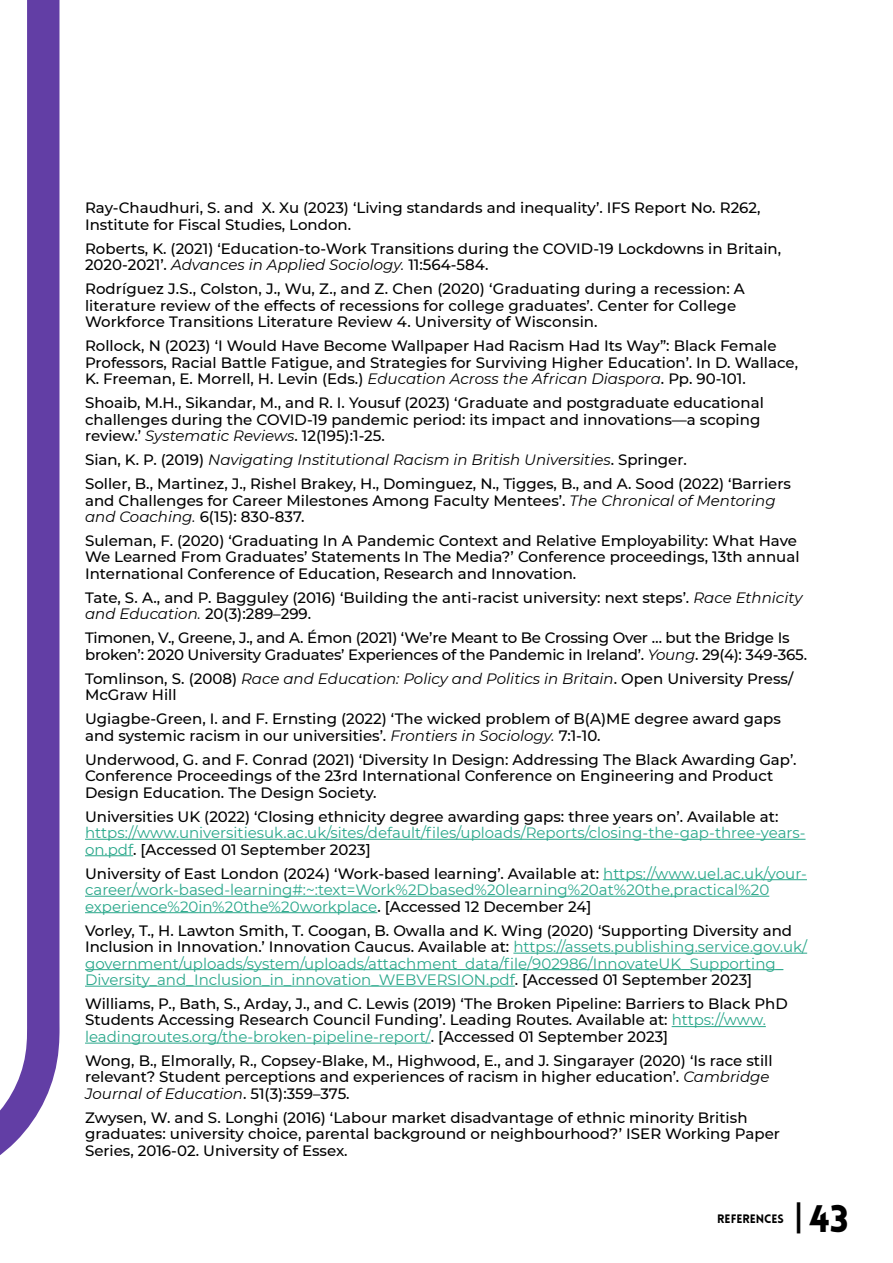
<style>
.page{position:relative;width:893px;height:1263px;background:#fff}
.page>*{position:absolute;margin:0;border:0;box-sizing:border-box;transform-origin:0 0}
.t1{font:900 37.5px "Lovelo";color:#000}
.t2{font:500 15px/16.5px "Montserrat";color:#000}
.t3{font:15px/16.5px "Montserrat";color:#28a78a}
.t4{font:900 12px "Lovelo";color:#000}
.s1{font-weight:400;font-style:italic}
.s2{font-weight:500;color:#000}
.s3{font-weight:400;color:#28a78a}
.s4{font-family:"Bebas Neue";font-weight:700}
</style>
<div class="page">
<hr style="left:85px;top:839px;width:720px;height:1px;background:#28a78a">
<hr style="left:85px;top:855px;width:48px;height:1px;background:#28a78a">
<hr style="left:603px;top:879px;width:204px;height:1px;background:#28a78a">
<hr style="left:85px;top:896px;width:684px;height:1px;background:#28a78a">
<hr style="left:85px;top:912px;width:292px;height:1px;background:#28a78a">
<hr style="left:513px;top:953px;width:294px;height:1px;background:#28a78a">
<hr style="left:85px;top:969px;width:698px;height:1px;background:#28a78a">
<hr style="left:85px;top:986px;width:430px;height:1px;background:#28a78a">
<hr style="left:672px;top:1026px;width:94px;height:1px;background:#28a78a">
<hr style="left:85px;top:1043px;width:346px;height:1px;background:#28a78a">
<svg style="left:0;top:0;width:60px;height:1155px;fill:#623ea5"></svg>
<p class="t2" style="left:85px;top:199px;width:677px">Ray-Chaudhuri, S. and X. Xu (2023) ‘Living standards and inequality’. IFS Report No. R262,<br>Institute for Fiscal Studies, London.</p>
<p class="t2" style="left:85px;top:240px;width:698px">Roberts, K. (2021) ‘Education-to-Work Transitions during the COVID-19 Lockdowns in Britain,<br>2020-2021’. <span class="s1">Advances in Applied Sociology.</span> 11:564-584.</p>
<p class="t2" style="left:85px;top:280px;width:661px">Rodríguez J.S., Colston, J., Wu, Z., and Z. Chen (2020) ‘Graduating during a recession: A literature review of the effects of recessions for college graduates’. Center for College<br>Workforce Transitions Literature Review 4. University of Wisconsin.</p>
<p class="t2" style="left:85px;top:337px;width:715px">Rollock, N (2023) ‘I Would Have Become Wallpaper Had Racism Had Its Way”: Black Female<br>Professors, Racial Battle Fatigue, and Strategies for Surviving Higher Education’. In D. Wallace,<br>K. Freeman, E. Morrell, H. Levin (Eds.) <span class="s1">Education Across the African Diaspora</span>. Pp. 90-101.</p>
<p class="t2" style="left:85px;top:394px;width:680px">Shoaib, M.H., Sikandar, M., and R. I. Yousuf (2023) ‘Graduate and postgraduate educational challenges during the COVID-19 pandemic period: its impact and innovations—a scoping review.’ <span class="s1">Systematic Reviews</span>. 12(195):1-25.</p>
<p class="t2" style="left:85px;top:447px;width:707px;line-height:24px">Sian, K. P. (2019) <span class="s1">Navigating Institutional Racism in British Universities</span>. Springer.<br>Soller, B., Martinez, J., Rishel Brakey, H., Dominguez, N., Tigges, B., and A. Sood (2022) ‘Barriers</p>
<p class="t2" style="left:85px;top:491px;width:692px">and Challenges for Career Milestones Among Faculty Mentees’. <span class="s1">The Chronical of Mentoring and Coaching.</span> 6(15): 830-837.</p>
<p class="t2" style="left:85px;top:532px;width:716px">Suleman, F. (2020) ‘Graduating In A Pandemic Context and Relative Employability: What Have<br>We Learned From Graduates’ Statements In The Media?’ Conference proceedings, 13th annual<br>International Conference of Education, Research and Innovation.</p>
<p class="t2" style="left:85px;top:589px;width:719px">Tate, S. A., and P. Bagguley (2016) ‘Building the anti-racist university: next steps’. <span class="s1">Race Ethnicity and Education.</span> 20(3):289–299.</p>
<p class="t2" style="left:85px;top:629px;width:723px">Timonen, V., Greene, J., and A. Émon (2021) ‘We’re Meant to Be Crossing Over … but the Bridge Is broken’: 2020 University Graduates’ Experiences of the Pandemic in Ireland’. <span class="s1">Young</span>. 29(4): 349-365.</p>
<p class="t2" style="left:85px;top:670px;width:710px">Tomlinson, S. (2008) <span class="s1">Race and Education: Policy and Politics in Britain</span>. Open University Press/<br>McGraw Hill</p>
<p class="t2" style="left:85px;top:710px;width:697px">Ugiagbe-Green, I. and F. Ernsting (2022) ‘The wicked problem of B(A)ME degree award gaps and systemic racism in our universities’. <span class="s1">Frontiers in Sociology.</span> 7:1-10.</p>
<p class="t2" style="left:85px;top:750px;width:713px">Underwood, G. and F. Conrad (2021) ‘Diversity In Design: Addressing The Black Awarding Gap’.<br>Conference Proceedings of the 23rd International Conference on Engineering and Product<br>Design Education. The Design Society.</p>
<p class="t2" style="left:85px;top:807px;width:695px">Universities UK (2022) ‘Closing ethnicity degree awarding gaps: three years on’. Available at:</p>
<p class="t3" style="left:85px;top:824px;width:722px">https://www.universitiesuk.ac.uk/sites/default/files/uploads/Reports/closing-the-gap-three-years&shy;on.pdf<span class="s2">. [Accessed 01 September 2023]</span></p>
<p class="t3" style="left:85px;top:864px;width:723px"><span class="s2">University of East London (2024) ‘Work-based learning’. Available at:</span> https://www.uel.ac.uk/your&shy;career/work-based-learning#:~:text=Work%2Dbased%20learning%20at%20the,practical%20 experience%20in%20the%20workplace<span class="s2">. [Accessed 12 December 24]</span></p>
<p class="t3" style="left:85px;top:921px;width:724px"><span class="s2">Vorley, T., H. Lawton Smith, T. Coogan, B. Owalla and K. Wing (2020) ‘Supporting Diversity and Inclusion in Innovation.’ Innovation Caucus. Available at:</span> https://assets.publishing.service.gov.uk/ government/uploads/system/uploads/attachment_data/file/902986/InnovateUK_Supporting_ Diversity_and_Inclusion_in_innovation_WEBVERSION.pdf<span class="s2">. [Accessed 01 September 2023]</span></p>
<p class="t2" style="left:85px;top:995px;width:704px">Williams, P., Bath, S., Arday, J., and C. Lewis (2019) ‘The Broken Pipeline: Barriers to Black PhD<br>Students Accessing Research Council Funding’. Leading Routes. Available at: <span class="s3">https://www. leadingroutes.org/the-broken-pipeline-report/</span>. [Accessed 01 September 2023]</p>
<p class="t2" style="left:85px;top:1052px;width:689px">Wong, B., Elmorally, R., Copsey-Blake, M., Highwood, E., and J. Singarayer (2020) ‘Is race still relevant? Student perceptions and experiences of racism in higher education’. <span class="s1">Cambridge<br>Journal of Education</span>. 51(3):359–375.</p>
<p class="t2" style="left:85px;top:1109px;width:696px">Zwysen, W. and S. Longhi (2016) ‘Labour market disadvantage of ethnic minority British graduates: university choice, parental background or neighbourhood?’ ISER Working Paper<br>Series, 2016-02. University of Essex.</p>
<p class="t4" style="left:717px;top:1211px;width:68px">REFERENCES</p>
<h1 class="t1" style="left:789px;top:1195px;width:61px"><span class="s4">|</span>43</h1>
</div>
